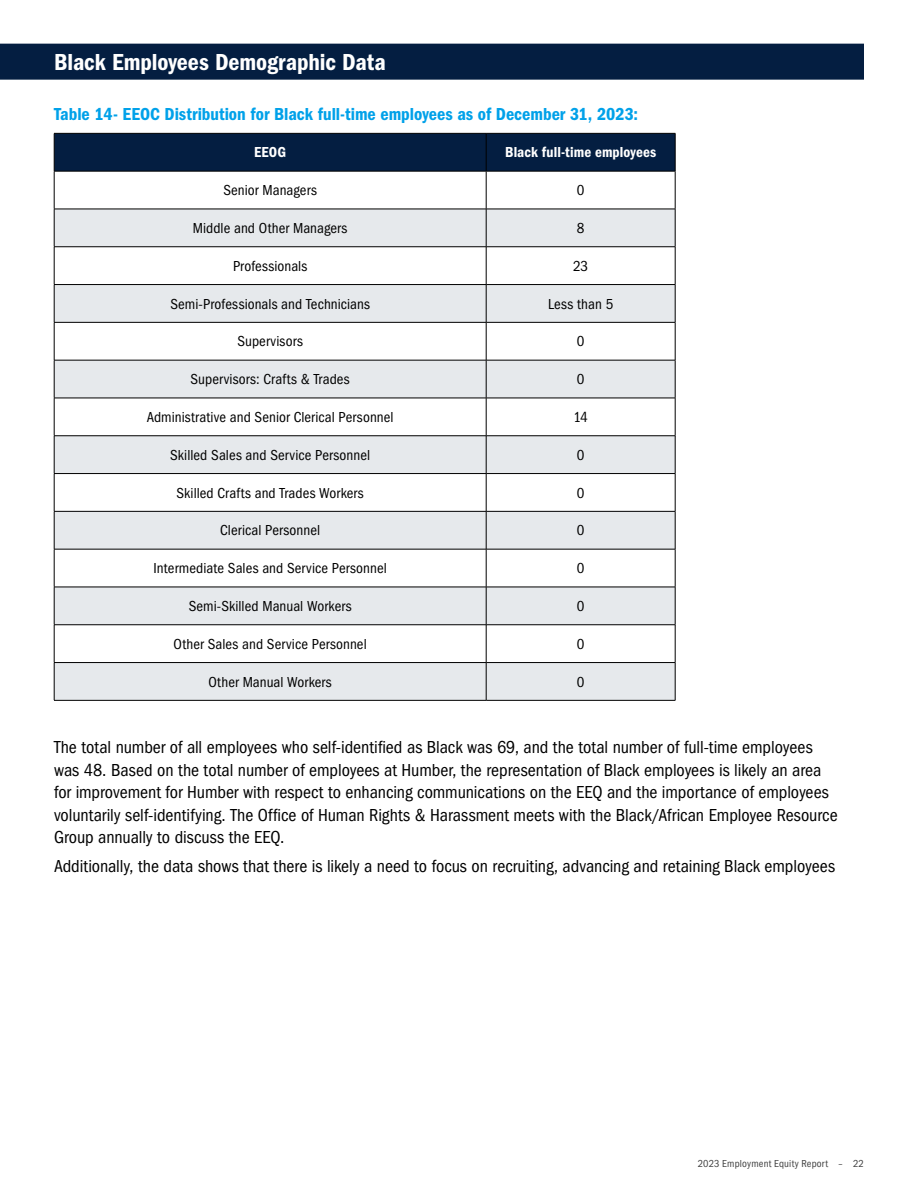
<style>
.page{position:relative;width:918px;height:1188px;background:#fff}
.page>*{position:absolute;margin:0;border:0;box-sizing:border-box;transform-origin:0 0}
.blue_header_h2{font:24px "ITC Franklin Gothic Std Dm Cd";color:#fff}
.p_body{font:condensed 18px/22.5px "ITC Franklin Gothic Std";letter-spacing:-.005em;color:#000}
.h4_table_header_and_other{font:18px "ITC Franklin Gothic Std Dm Cd";color:#00a1e9}
.table_text{font:condensed 15px "ITC Franklin Gothic Std";letter-spacing:.005em;color:#000}
.table_text-2{font:15px "ITC Franklin Gothic Std Dm Cd";letter-spacing:.005em;color:#fff}
.t1{font:condensed 10.5px "ITC Franklin Gothic Std";letter-spacing:.015em;color:#404040}
</style>
<div class="page">
<div style="left:0;top:44px;width:864px;height:36px;background:#041e41"></div>
<div style="left:55px;top:134px;width:620px;height:37px;background:#041e41"></div>
<svg style="left:55px;top:210px;width:620px;height:490px;fill:#e6e9ec"></svg>
<hr style="left:54px;top:133px;width:432px;height:1px;background:#000">
<hr style="left:54px;top:134px;width:1px;height:37px;background:#000">
<hr style="left:486px;top:133px;width:189px;height:1px;background:#000">
<hr style="left:486px;top:134px;width:1px;height:37px;background:#000">
<hr style="left:675px;top:134px;width:1px;height:37px;background:#000">
<hr style="left:54px;top:171px;width:432px;height:1px;background:#000">
<hr style="left:54px;top:171px;width:1px;height:38px;background:#000">
<hr style="left:486px;top:171px;width:189px;height:1px;background:#000">
<hr style="left:486px;top:171px;width:1px;height:38px;background:#000">
<hr style="left:675px;top:171px;width:1px;height:38px;background:#000">
<hr style="left:54px;top:209px;width:432px;height:1px;background:#000">
<hr style="left:54px;top:209px;width:1px;height:38px;background:#000">
<hr style="left:486px;top:209px;width:189px;height:1px;background:#000">
<hr style="left:486px;top:209px;width:1px;height:38px;background:#000">
<hr style="left:675px;top:209px;width:1px;height:38px;background:#000">
<hr style="left:54px;top:246px;width:432px;height:1px;background:#000">
<hr style="left:54px;top:247px;width:1px;height:37px;background:#000">
<hr style="left:486px;top:246px;width:189px;height:1px;background:#000">
<hr style="left:486px;top:247px;width:1px;height:37px;background:#000">
<hr style="left:675px;top:247px;width:1px;height:37px;background:#000">
<hr style="left:54px;top:284px;width:432px;height:1px;background:#000">
<hr style="left:54px;top:285px;width:1px;height:37px;background:#000">
<hr style="left:486px;top:284px;width:189px;height:1px;background:#000">
<hr style="left:486px;top:285px;width:1px;height:37px;background:#000">
<hr style="left:675px;top:285px;width:1px;height:37px;background:#000">
<hr style="left:54px;top:322px;width:432px;height:1px;background:#000">
<hr style="left:54px;top:323px;width:1px;height:37px;background:#000">
<hr style="left:486px;top:322px;width:189px;height:1px;background:#000">
<hr style="left:486px;top:323px;width:1px;height:37px;background:#000">
<hr style="left:675px;top:323px;width:1px;height:37px;background:#000">
<hr style="left:54px;top:360px;width:432px;height:1px;background:#000">
<hr style="left:54px;top:360px;width:1px;height:38px;background:#000">
<hr style="left:486px;top:360px;width:189px;height:1px;background:#000">
<hr style="left:486px;top:360px;width:1px;height:38px;background:#000">
<hr style="left:675px;top:360px;width:1px;height:38px;background:#000">
<hr style="left:54px;top:398px;width:432px;height:1px;background:#000">
<hr style="left:54px;top:398px;width:1px;height:38px;background:#000">
<hr style="left:486px;top:398px;width:189px;height:1px;background:#000">
<hr style="left:486px;top:398px;width:1px;height:38px;background:#000">
<hr style="left:675px;top:398px;width:1px;height:38px;background:#000">
<hr style="left:54px;top:435px;width:432px;height:1px;background:#000">
<hr style="left:54px;top:436px;width:1px;height:37px;background:#000">
<hr style="left:486px;top:435px;width:189px;height:1px;background:#000">
<hr style="left:486px;top:436px;width:1px;height:37px;background:#000">
<hr style="left:675px;top:436px;width:1px;height:37px;background:#000">
<hr style="left:54px;top:473px;width:432px;height:1px;background:#000">
<hr style="left:54px;top:474px;width:1px;height:37px;background:#000">
<hr style="left:486px;top:473px;width:189px;height:1px;background:#000">
<hr style="left:486px;top:474px;width:1px;height:37px;background:#000">
<hr style="left:675px;top:474px;width:1px;height:37px;background:#000">
<hr style="left:54px;top:511px;width:432px;height:1px;background:#000">
<hr style="left:54px;top:512px;width:1px;height:37px;background:#000">
<hr style="left:486px;top:511px;width:189px;height:1px;background:#000">
<hr style="left:486px;top:512px;width:1px;height:37px;background:#000">
<hr style="left:675px;top:512px;width:1px;height:37px;background:#000">
<hr style="left:54px;top:549px;width:432px;height:1px;background:#000">
<hr style="left:54px;top:549px;width:1px;height:38px;background:#000">
<hr style="left:486px;top:549px;width:189px;height:1px;background:#000">
<hr style="left:486px;top:549px;width:1px;height:38px;background:#000">
<hr style="left:675px;top:549px;width:1px;height:38px;background:#000">
<hr style="left:54px;top:587px;width:432px;height:1px;background:#000">
<hr style="left:54px;top:587px;width:1px;height:38px;background:#000">
<hr style="left:486px;top:587px;width:189px;height:1px;background:#000">
<hr style="left:486px;top:587px;width:1px;height:38px;background:#000">
<hr style="left:675px;top:587px;width:1px;height:38px;background:#000">
<hr style="left:54px;top:624px;width:432px;height:1px;background:#000">
<hr style="left:54px;top:625px;width:1px;height:37px;background:#000">
<hr style="left:486px;top:624px;width:189px;height:1px;background:#000">
<hr style="left:486px;top:625px;width:1px;height:37px;background:#000">
<hr style="left:675px;top:625px;width:1px;height:37px;background:#000">
<hr style="left:54px;top:662px;width:432px;height:1px;background:#000">
<hr style="left:54px;top:663px;width:1px;height:37px;background:#000">
<hr style="left:486px;top:662px;width:189px;height:1px;background:#000">
<hr style="left:486px;top:663px;width:1px;height:37px;background:#000">
<hr style="left:675px;top:663px;width:1px;height:37px;background:#000">
<hr style="left:54px;top:700px;width:432px;height:1px;background:#000">
<hr style="left:486px;top:700px;width:189px;height:1px;background:#000">
<p class="blue_header_h2" style="left:54px;top:49px;width:333px">Black Employees Demographic Data</p>
<p class="h4_table_header_and_other" style="left:54px;top:104px;width:586px">Table 14- EEOC Distribution for Black full-time employees as of December 31, 2023:</p>
<p class="table_text-2" style="left:254px;top:144px;width:34px">EEOG</p>
<p class="table_text-2" style="left:505px;top:144px;width:153px">Black full-time employees</p>
<p class="table_text" style="left:223px;top:182px;width:95px">Senior Managers</p>
<p class="table_text" style="left:577px;top:182px;width:9px">0</p>
<p class="table_text" style="left:193px;top:220px;width:156px">Middle and Other Managers</p>
<p class="table_text" style="left:577px;top:220px;width:9px">8</p>
<p class="table_text" style="left:233px;top:257px;width:76px">Professionals</p>
<p class="table_text" style="left:573px;top:257px;width:17px">23</p>
<p class="table_text" style="left:170px;top:295px;width:201px">Semi-Professionals and Technicians</p>
<p class="table_text" style="left:548px;top:295px;width:67px">Less than 5</p>
<p class="table_text" style="left:237px;top:333px;width:67px">Supervisors</p>
<p class="table_text" style="left:577px;top:333px;width:9px">0</p>
<p class="table_text" style="left:191px;top:371px;width:161px">Supervisors: Crafts &amp; Trades</p>
<p class="table_text" style="left:577px;top:371px;width:9px">0</p>
<p class="table_text" style="left:147px;top:409px;width:248px">Administrative and Senior Clerical Personnel</p>
<p class="table_text" style="left:573px;top:409px;width:16px">14</p>
<p class="table_text" style="left:170px;top:446px;width:201px">Skilled Sales and Service Personnel</p>
<p class="table_text" style="left:577px;top:446px;width:9px">0</p>
<p class="table_text" style="left:177px;top:484px;width:189px">Skilled Crafts and Trades Workers</p>
<p class="table_text" style="left:577px;top:484px;width:9px">0</p>
<p class="table_text" style="left:220px;top:522px;width:101px">Clerical Personnel</p>
<p class="table_text" style="left:577px;top:522px;width:9px">0</p>
<p class="table_text" style="left:154px;top:560px;width:235px">Intermediate Sales and Service Personnel</p>
<p class="table_text" style="left:577px;top:560px;width:9px">0</p>
<p class="table_text" style="left:189px;top:598px;width:164px">Semi-Skilled Manual Workers</p>
<p class="table_text" style="left:577px;top:598px;width:9px">0</p>
<p class="table_text" style="left:174px;top:635px;width:195px">Other Sales and Service Personnel</p>
<p class="table_text" style="left:577px;top:635px;width:9px">0</p>
<p class="table_text" style="left:209px;top:673px;width:125px">Other Manual Workers</p>
<p class="table_text" style="left:577px;top:673px;width:9px">0</p>
<p class="p_body" style="left:54px;top:736px;width:785px">The total number of all employees who self-identified as Black was 69, and the total number of full-time employees was 48. Based on the total number of employees at Humber, the representation of Black employees is likely an area for improvement for Humber with respect to enhancing communications on the EEQ and the importance of employees voluntarily self-identifying. The Office of Human Rights &amp; Harassment meets with the Black/African Employee Resource Group annually to discuss the EEQ.</p>
<p class="p_body" style="left:54px;top:855px;width:783px">Additionally, the data shows that there is likely a need to focus on recruiting, advancing and retaining Black employees</p>
<p class="t1" style="left:698px;top:1157px;width:168px">2023 Employment Equity Report – 22</p>
</div>
